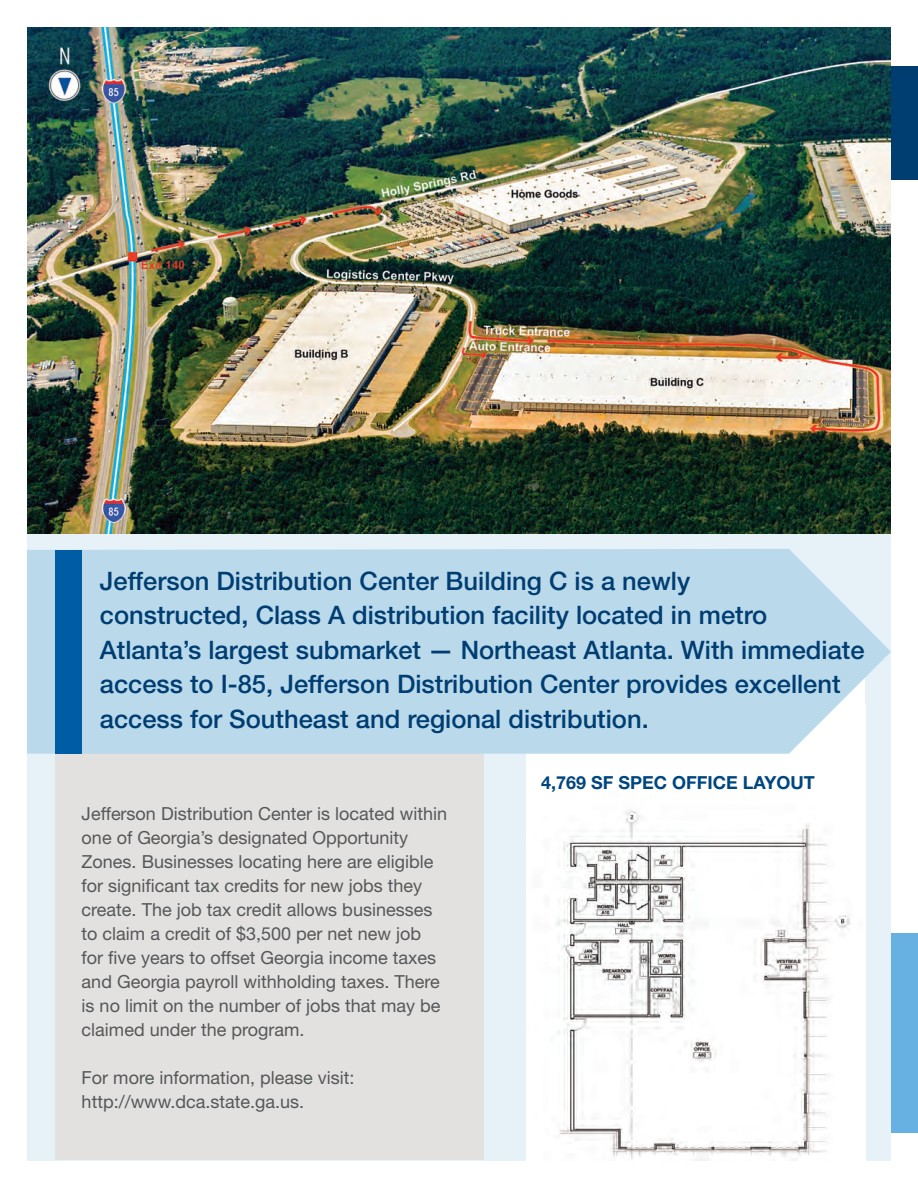
<style>
.page{position:relative;width:918px;height:1188px;background:#fff}
.page>*{position:absolute;margin:0;border:0;box-sizing:border-box;transform-origin:0 0}
.t1{font:500 25.5px/34.5px "Helvetica Neue LT Std";color:#003d71}
.t2{font:18px/24px "Helvetica Neue LT Std";color:#555759}
.t3{font:700 18px "Helvetica Neue LT Std";color:#00467e}
</style>
<div class="page">
<div style="left:27px;top:27px;width:864px;height:1134px;background:#e6f1f8"></div>
<div style="left:891px;top:933px;width:27px;height:200px;background:#67b1e2"></div>
<div style="left:891px;top:66px;width:27px;height:114px;background:#003d71"></div>
<div style="left:55px;top:652px;width:429px;height:507px;background:#e2e1e0"></div>
<img style="left:27px;top:27px;width:864px;height:506px">
<img style="left:526px;top:754px;width:339px;height:407px">
<div style="left:27px;top:549px;width:864px;height:205px;background:#badaec"></div>
<div style="left:55px;top:550px;width:27px;height:204px;background:#015ca6"></div>
<p class="t1" style="left:100px;top:563px;width:592px">Jefferson Distribution Center Building C is a newly</p>
<p class="t1" style="left:100px;top:598px;width:766px">constructed, Class A distribution facility located in metro Atlanta’s largest submarket — Northeast Atlanta. With immediate access to I-85, Jefferson Distribution Center provides excellent access for Southeast and regional distribution.</p>
<p class="t2" style="left:82px;top:801px;width:367px">Jefferson Distribution Center is located within one of Georgia’s designated Opportunity Zones. Businesses locating here are eligible for significant tax credits for new jobs they create. The job tax credit allows businesses to claim a credit of $3,500 per net new job for five years to offset Georgia income taxes and Georgia payroll withholding taxes. There is no limit on the number of jobs that may be claimed under the program.</p>
<p class="t2" style="left:82px;top:1065px;width:274px">For more information, please visit:</p>
<p class="t2" style="left:82px;top:1089px;width:224px">http://www.dca.state.ga.us.</p>
<p class="t3" style="left:541px;top:771px;width:275px">4,769 SF SPEC OFFICE LAYOUT</p>
</div>
